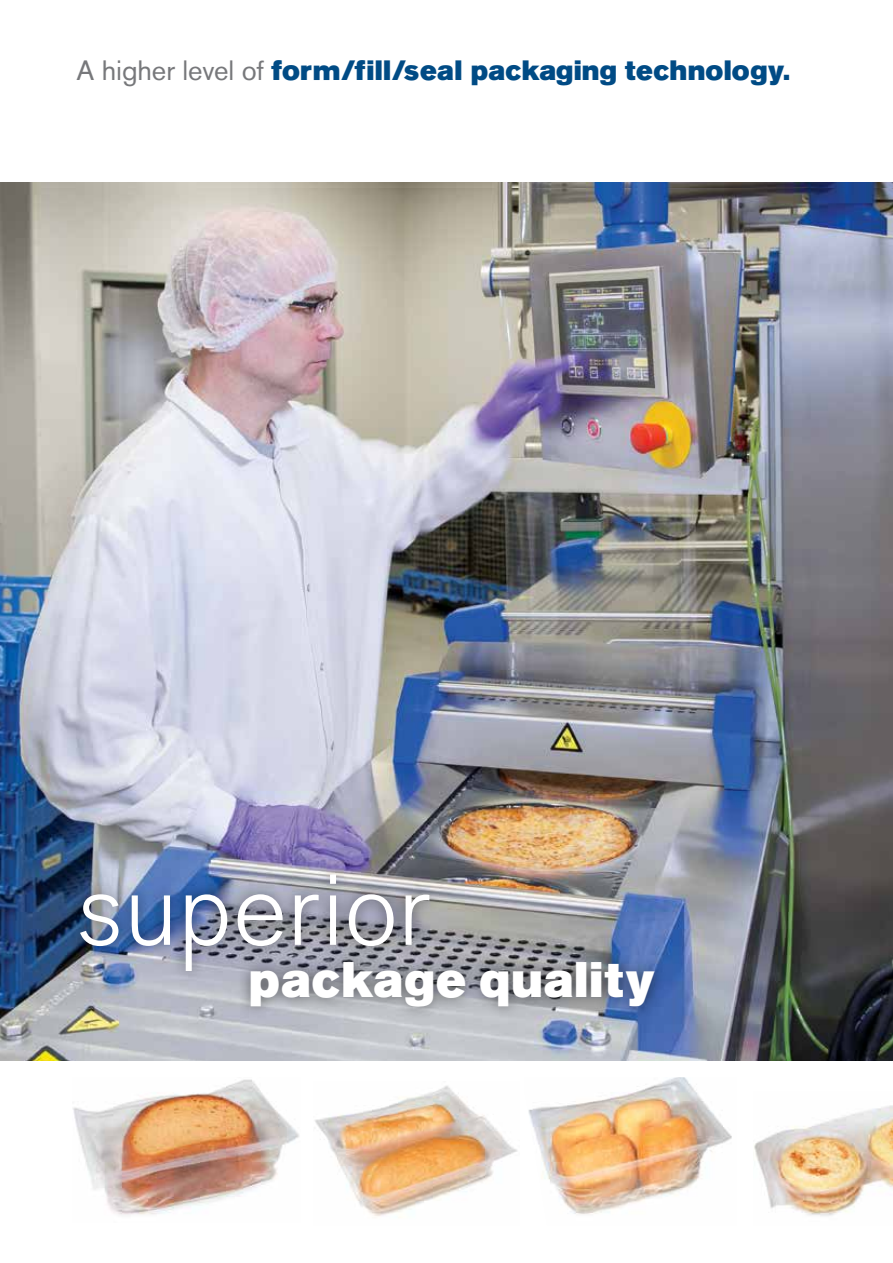
<style>
.page{position:relative;width:893px;height:1263px;background:#fff}
.page>*{position:absolute;margin:0;border:0;box-sizing:border-box;transform-origin:0 0}
.t1{font:300 103.5px "Akzidenz Grotesk BE";color:#fff}
.t2{font:49.5px "Akzidenz Grotesk BE Super";letter-spacing:.015em;color:#fff}
.t3{font:27.75px "Akzidenz Grotesk BE Super";letter-spacing:.01em;color:#004b85}
.s1{font-family:"Akzidenz Grotesk BE";color:#77787b}
</style>
<div class="page">
<img style="left:0;top:189px;width:893px;height:871px">
<div style="left:68px;top:860px;width:599px;height:160px;background:#000;opacity:.5"></div>
<img style="left:528px;top:1077px;width:204px;height:138px">
<img style="left:73px;top:1079px;width:226px;height:136px">
<img style="left:315px;top:1085px;width:203px;height:132px">
<img style="left:754px;top:1105px;width:139px;height:111px">
<p class="t3" style="left:77px;top:55px;width:715px"><span class="s1">A higher level of</span> form/fill/seal packaging technology.</p>
<h1 class="t1" style="left:77px;top:851px;width:355px">superior</h1>
<h2 class="t2" style="left:249px;top:950px;width:407px">package quality</h2>
</div>
